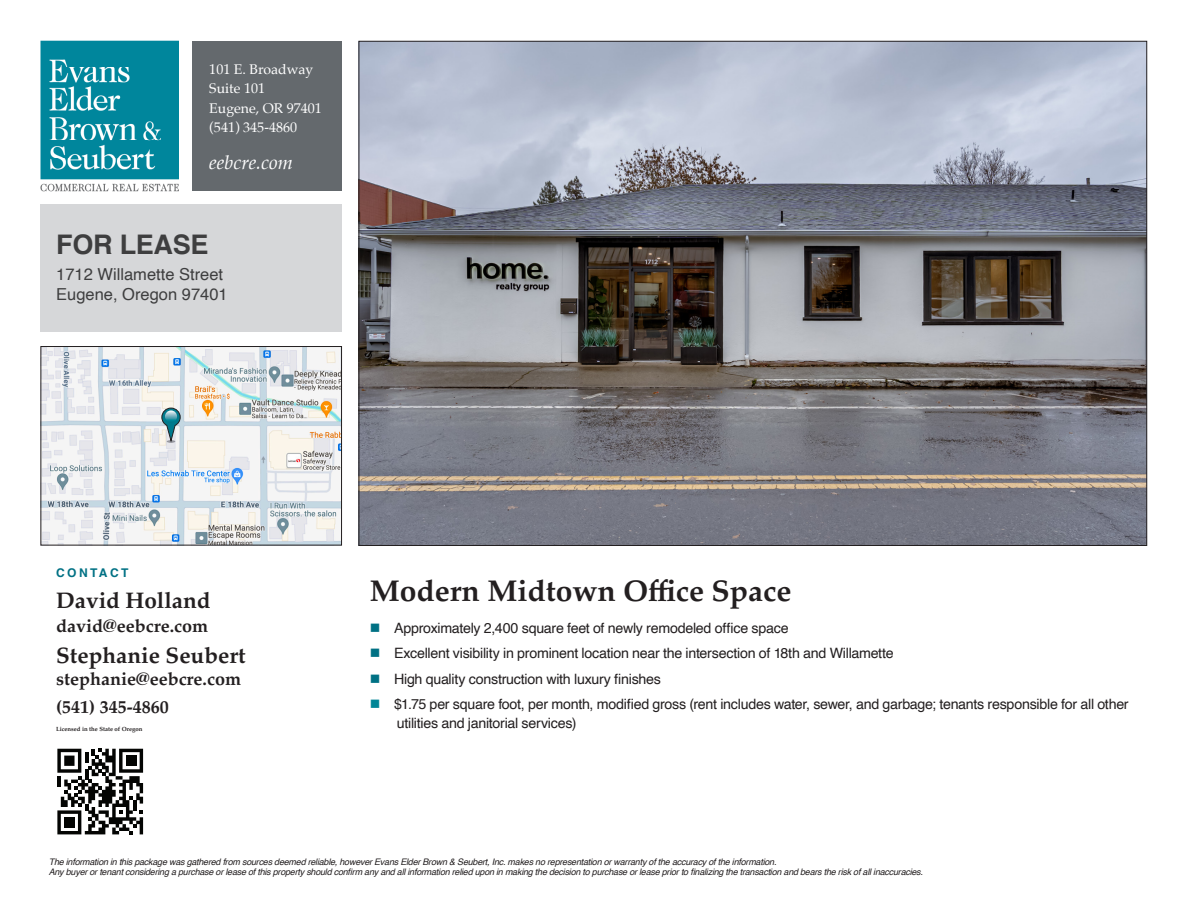
<style>
.page{position:relative;width:1188px;height:918px;background:#fff}
.page>*{position:absolute;margin:0;border:0;box-sizing:border-box;transform-origin:0 0}
.t1{font:700 30px "Palatino";color:#231f20}
.t2{font:700 27px "Helvetica";letter-spacing:-.01em;color:#3e3e3f}
.t3{font:700 22.5px "Palatino";color:#231f20}
.t4{font:italic 19.5px "Palatino";color:#fff}
.t5{font:700 18px "Palatino";color:#231f20}
.t6{font:16.5px "Helvetica";color:#3e3e3f}
.Bullet_Points{font:14.25px/18.8px "Helvetica";letter-spacing:-.02em;color:#231f20}
.t7{font:14.1px/19.4px "Palatino";color:#fff}
.t8{font:700 12px "Helvetica";letter-spacing:.2em;color:#007184}
.t9{font:italic 9px/10.5px "Helvetica";letter-spacing:-.025em;color:#231f20}
.t10{font:700 6px "Palatino";color:#231f20}
.s1{color:#007184}
.s2{color:#008596}
</style>
<div class="page">
<svg style="left:57px;top:749px;width:86px;height:85px"></svg>
<div style="left:193px;top:41px;width:149px;height:150px;background:#64696d"></div>
<div style="left:40px;top:205px;width:302px;height:127px;background:#d6d7d9"></div>
<img style="left:40px;top:40px;width:139px;height:152px">
<img style="left:43px;top:348px;width:297px;height:195px">
<div style="left:41px;top:346px;width:301px;height:199px;border:1px solid #231f20"></div>
<img style="left:361px;top:43px;width:784px;height:501px">
<svg style="left:161px;top:408px;width:20px;height:35px"></svg>
<h3 class="t7" style="left:209px;top:59px;width:114px">101 E. Broadway<br>Suite 101<br>Eugene, OR 97401 (541) 345-4860</h3>
<h3 class="t4" style="left:209px;top:146px;width:85px">eebcre.com</h3>
<p class="t2" style="left:56px;top:228px;width:154px">FOR LEASE</p>
<p class="t6" style="left:56px;top:262px;width:168px">1712 Willamette Street</p>
<p class="t6" style="left:56px;top:281px;width:173px">Eugene, Oregon 97401</p>
<p class="t8" style="left:56px;top:566px;width:74px">CONTACT</p>
<p class="t3" style="left:56px;top:581px;width:156px">David Holland</p>
<p class="t5" style="left:56px;top:611px;width:153px">david@eebcre.com</p>
<p class="t3" style="left:56px;top:636px;width:191px">Stephanie Seubert</p>
<p class="t5" style="left:56px;top:663px;width:186px">stephanie@eebcre.com</p>
<p class="t5" style="left:56px;top:691px;width:114px">(541) 345-4860</p>
<p class="t10" style="left:56px;top:724px;width:88px">Licensed in the State of Oregon</p>
<p class="t1" style="left:370px;top:565px;width:423px">Modern Midtown Office Space</p>
<p class="Bullet_Points" style="left:370px;top:619px;width:420px"><span class="s1">■</span> Approximately 2,400 square feet of newly remodeled office space</p>
<p class="Bullet_Points" style="left:370px;top:644px;width:525px"><span class="s1">■</span> Excellent visibility in prominent location near the intersection of 18th and Willamette</p>
<p class="Bullet_Points" style="left:370px;top:670px;width:293px"><span class="s1">■</span> High quality construction with luxury finishes</p>
<p class="Bullet_Points" style="left:397px;top:695px;width:733px;text-indent:-27px"><span class="s2">■</span> $1.75 per square foot, per month, modified gross (rent includes water, sewer, and garbage; tenants responsible for all other utilities and janitorial services)</p>
<p class="t9" style="left:49px;top:857px;width:876px">The information in this package was gathered from sources deemed reliable, however Evans Elder Brown &amp; Seubert, Inc. makes no representation or warranty of the accuracy of the information.<br>Any buyer or tenant considering a purchase or lease of this property should confirm any and all information relied upon in making the decision to purchase or lease prior to finalizing the transaction and bears the risk of all inaccuracies.</p>
</div>
